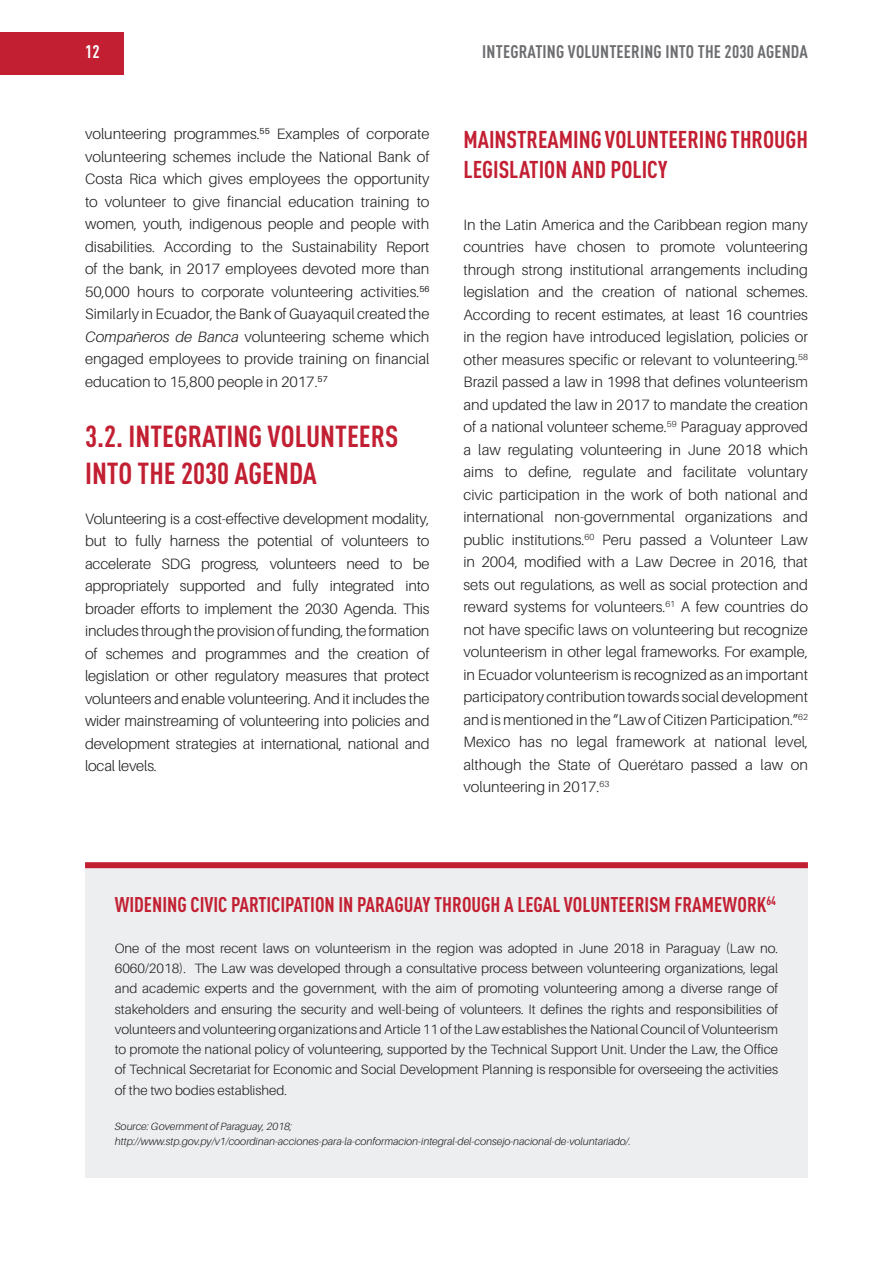
<style>
.page{position:relative;width:893px;height:1263px;background:#fff}
.page>*{position:absolute;margin:0;border:0;box-sizing:border-box;transform-origin:0 0}
.t1{font:700 30px "DIN Cond";color:#c21f32}
.t2{font:700 24px "DIN Cond";color:#c21f32}
.t3{font:700 21px "DIN Cond";letter-spacing:.01em;color:#c21f32}
.t4{font:700 18px "DIN Cond";letter-spacing:.01em;color:#6c6d70}
.t5{font:700 18px "DIN Cond";color:#fff}
.t6{font:300 15px/22.5px "Aileron";color:#231f20;text-align:justify}
.t7{font:300 13.5px/20.2px "Aileron";color:#231f20;text-align:justify}
.t8{font:italic 300 10.5px/15px "Aileron";color:#231f20}
.s1{font-style:italic}
</style>
<div class="page">
<div style="left:0;top:32px;width:123px;height:42px;background:#c21f32"></div>
<div style="left:85px;top:865px;width:723px;height:313px;background:#eceef0"></div>
<div style="left:85px;top:862px;width:723px;height:6px;background:#c21f32"></div>
<p class="t5" style="left:85px;top:40px;width:16px">12</p>
<p class="t4" style="left:482px;top:40px;width:327px">INTEGRATING VOLUNTEERING INTO THE 2030 AGENDA</p>
<p class="t6" style="left:85px;top:123px;width:346px">volunteering programmes.<sup>55</sup> Examples of corporate volunteering schemes include the National Bank of Costa Rica which gives employees the opportunity to volunteer to give financial education training to women, youth, indigenous people and people with disabilities. According to the Sustainability Report of the bank, in 2017 employees devoted more than 50,000 hours to corporate volunteering activities.<sup>56<br></sup>Similarly in Ecuador, the Bank of Guayaquil created the <span class="s1">Compañeros de Banca</span> volunteering scheme which engaged employees to provide training on financial education to 15,800 people in 2017.<sup>57</sup></p>
<h1 class="t1" style="left:85px;top:418px;width:64px">3.2. INTEGRATING</h1>
<h1 class="t1" style="left:268px;top:418px;width:14px">VOLUNTEERS</h1>
<h1 class="t1" style="left:85px;top:455px;width:13px">INTO</h1>
<h1 class="t1" style="left:138px;top:455px;width:126px">THE 2030 AGENDA</h1>
<p class="t6" style="left:85px;top:507px;width:346px">Volunteering is a cost-effective development modality, but to fully harness the potential of volunteers to accelerate SDG progress, volunteers need to be appropriately supported and fully integrated into broader efforts to implement the 2030 Agenda. This includes through the provision of funding, the formation of schemes and programmes and the creation of legislation or other regulatory measures that protect volunteers and enable volunteering. And it includes the wider mainstreaming of volunteering into policies and development strategies at international, national and local levels.</p>
<h2 class="t2" style="left:463px;top:124px;width:12px">MAINSTREA</h2>
<h2 class="t2" style="left:559px;top:124px;width:58px">MING VOLUNTEERING</h2>
<h2 class="t2" style="left:731px;top:124px;width:12px">THROUGH</h2>
<h2 class="t2" style="left:463px;top:154px;width:11px">LEGISLATION</h2>
<h2 class="t2" style="left:572px;top:154px;width:50px">AND POLICY</h2>
<p class="t6" style="left:463px;top:214px;width:346px">In the Latin America and the Caribbean region many countries have chosen to promote volunteering through strong institutional arrangements including legislation and the creation of national schemes.<br>According to recent estimates, at least 16 countries in the region have introduced legislation, policies or other measures specific or relevant to volunteering.<sup>58<br></sup>Brazil passed a law in 1998 that defines volunteerism and updated the law in 2017 to mandate the creation of a national volunteer scheme.<sup>59</sup> Paraguay approved a law regulating volunteering in June 2018 which aims to define, regulate and facilitate voluntary civic participation in the work of both national and international non-governmental organizations and public institutions.<sup>60</sup> Peru passed a Volunteer Law in 2004, modified with a Law Decree in 2016, that sets out regulations, as well as social protection and reward systems for volunteers.<sup>61</sup> A few countries do not have specific laws on volunteering but recognize volunteerism in other legal frameworks. For example, in Ecuador volunteerism is recognized as an important participatory contribution towards social development and is mentioned in the “Law of Citizen Participation.”<sup>62<br></sup>Mexico has no legal framework at national level, although the State of Querétaro passed a law on volunteering in 2017.<sup>63</sup></p>
<h3 class="t3" style="left:115px;top:892px;width:10px">WIDENING</h3>
<h3 class="t3" style="left:190px;top:892px;width:9px">CIVIC</h3>
<h3 class="t3" style="left:231px;top:892px;width:9px">PARTICIPATION</h3>
<h3 class="t3" style="left:339px;top:892px;width:38px">IN PARAGUAY</h3>
<h3 class="t3" style="left:434px;top:892px;width:11px">THROUGH</h3>
<h3 class="t3" style="left:504px;top:892px;width:23px">ALEGAL</h3>
<h3 class="t3" style="left:564px;top:892px;width:10px">VOLUNTEERIS</h3>
<h3 class="t3" style="left:658px;top:892px;width:119px">M FRAMEWORK<sup>64</sup></h3>
<p class="t7" style="left:115px;top:938px;width:665px">One of the most recent laws on volunteerism in the region was adopted in June 2018 in Paraguay (Law no.<br>6060/2018). The Law was developed through a consultative process between volunteering organizations, legal and academic experts and the government, with the aim of promoting volunteering among a diverse range of stakeholders and ensuring the security and well-being of volunteers. It defines the rights and responsibilities of volunteers and volunteering organizations and Article 11 of the Law establishes the National Council of Volunteerism to promote the national policy of volunteering, supported by the Technical Support Unit. Under the Law, the Office of Technical Secretariat for Economic and Social Development Planning is responsible for overseeing the activities of the two bodies established.</p>
<p class="t8" style="left:115px;top:1119px;width:518px">Source: Government of Paraguay, 2018; http://www.stp.gov.py/v1/coordinan-acciones-para-la-conformacion-integral-del-consejo-nacional-de-voluntariado/.</p>
</div>
